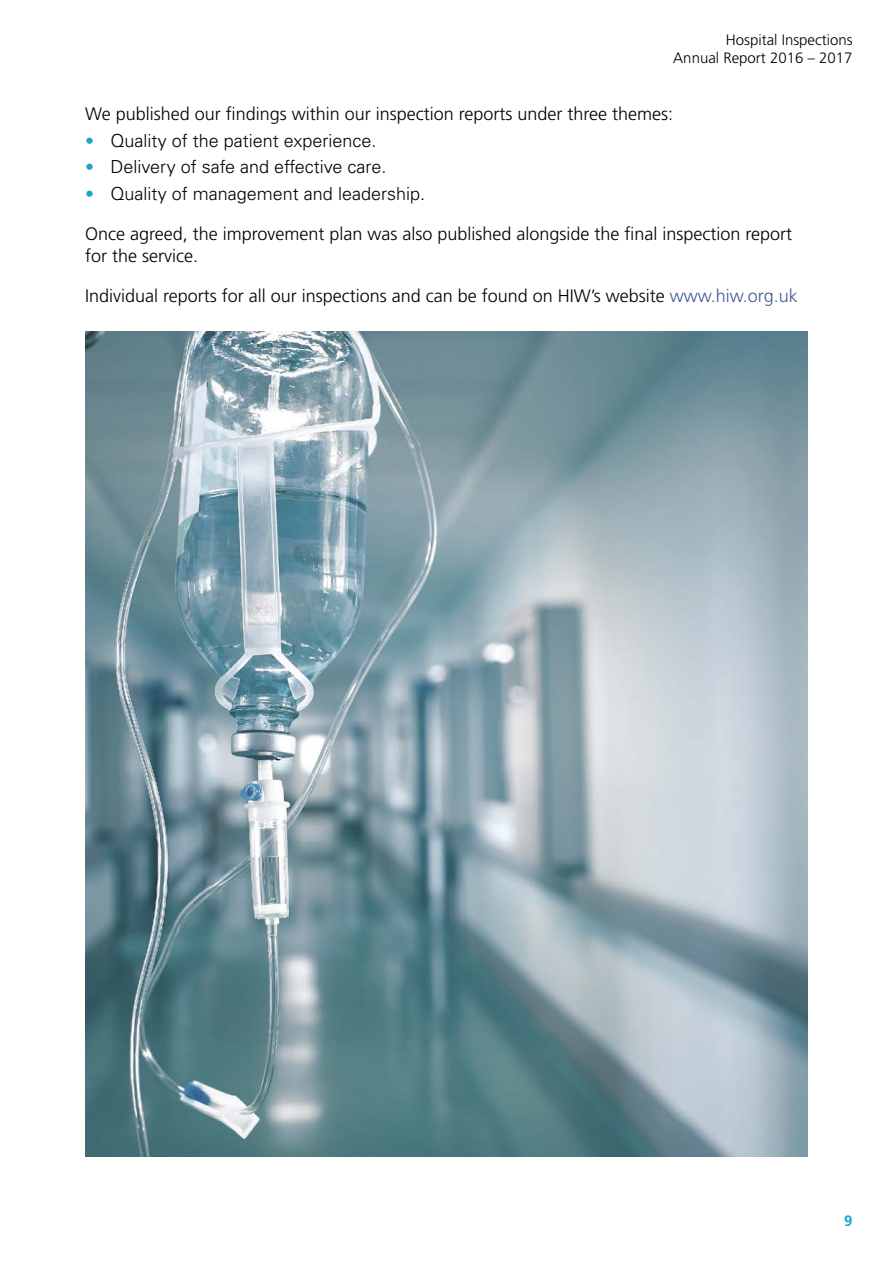
<style>
.page{position:relative;width:893px;height:1263px;background:#fff}
.page>*{position:absolute;margin:0;border:0;box-sizing:border-box;transform-origin:0 0}
.p_-_text{font:300 18px/22.5px "Frutiger LT Std";color:#000}
.t1{font:300 18px "Univers LT Std";color:#000}
.Line_before_bullets{font:300 18px "Frutiger LT Std";color:#000}
.t2{font:300 15px/18px "Frutiger LT Std";color:#000;text-align:right}
.t3{font:700 15px "Frutiger LT Std";color:#1ca5cc}
.s1{font-family:"Frutiger LT Std";font-weight:700;color:#1ca5cc}
.s2{color:#3d5b98}
</style>
<div class="page">
<img style="left:85px;top:332px;width:723px;height:825px">
<p class="t2" style="left:673px;top:31px;width:181px">Hospital Inspections<br>Annual Report 2016 – 2017</p>
<p class="Line_before_bullets" style="left:85px;top:103px;width:590px">We published our findings within our inspection reports under three themes:</p>
<p class="t1" style="left:85px;top:129px;width:293px"><span class="s1">•</span> Quality of the patient experience.</p>
<p class="t1" style="left:85px;top:156px;width:303px"><span class="s1">•</span> Delivery of safe and effective care.</p>
<p class="t1" style="left:85px;top:183px;width:341px"><span class="s1">•</span> Quality of management and leadership.</p>
<p class="p_-_text" style="left:85px;top:222px;width:709px">Once agreed, the improvement plan was also published alongside the final inspection report for the service.</p>
<p class="p_-_text" style="left:85px;top:284px;width:714px">Individual reports for all our inspections and can be found on HIW’s website <span class="s2">www.hiw.org.uk</span></p>
<p class="t3" style="left:844px;top:1212px;width:10px">9</p>
</div>
